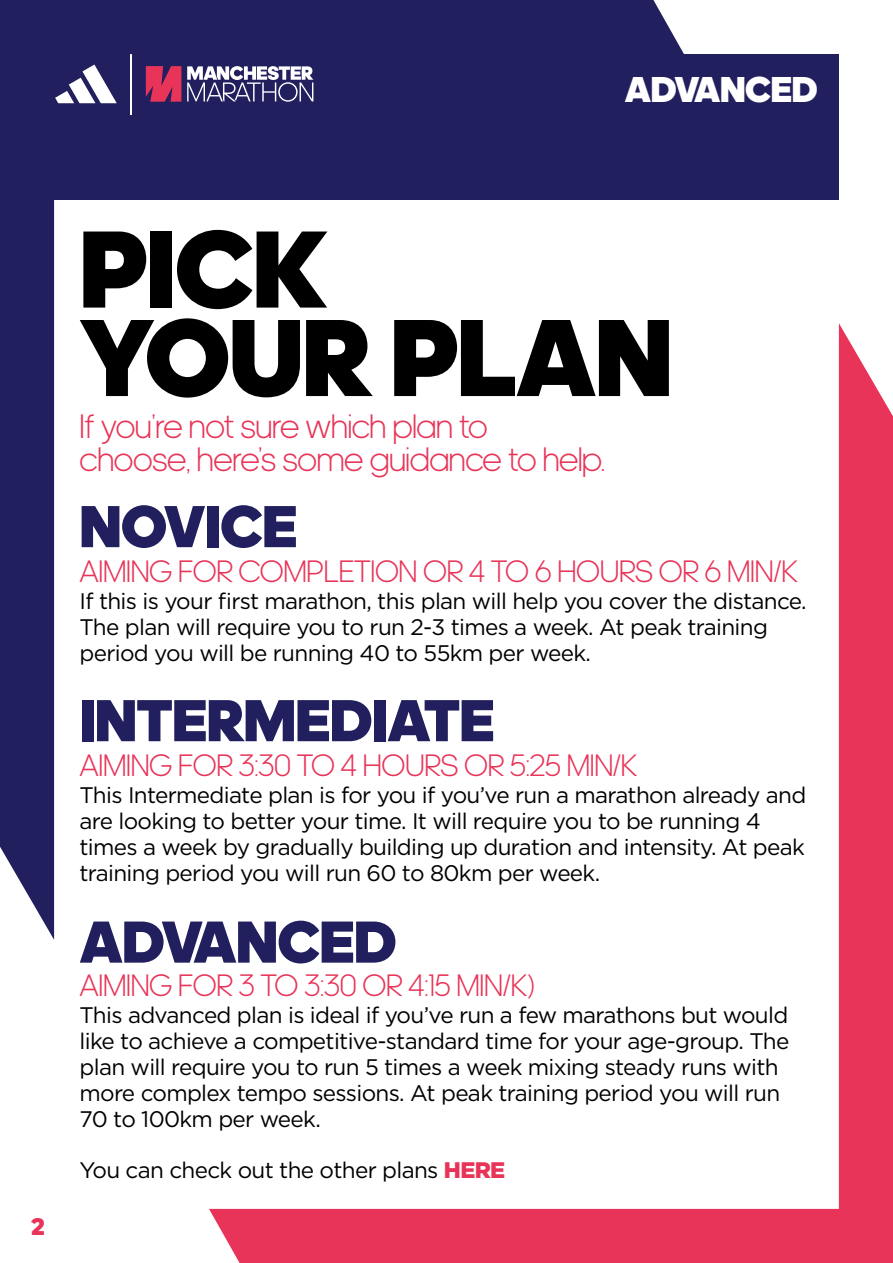
<style>
.page{position:relative;width:893px;height:1263px;background:#fff}
.page>*{position:absolute;margin:0;border:0;box-sizing:border-box;transform-origin:0 0}
.t1{font:900 111px/88.5px "adineue PRO";letter-spacing:-.01em;color:#000}
.t2{font:900 60px "adineue PRO";letter-spacing:-.01em;color:#211f5e}
.t3{font:900 36.45px "adineue PRO";letter-spacing:-.01em;color:#fff}
.t4{font:300 34.5px/33px "adineue PRO";letter-spacing:-.01em;color:#e83458}
.t5{font:300 31.5px "adineue PRO";letter-spacing:-.01em;color:#e83458}
.t6{font:900 24.45px "adineue PRO";color:#e83458}
.t7{font:22.5px/25.8px "Gotham";letter-spacing:-.03em;color:#000}
.s1{font-weight:900;color:#e83458}
</style>
<div class="page">
<div style="left:54px;top:54px;width:785px;height:146px;background:#211f5e"></div>
<svg style="left:55px;top:65px;width:62px;height:38px"></svg>
<hr style="left:131px;top:53px;width:1px;height:62px;background:#fff">
<svg style="left:146px;top:66px;width:35px;height:36px"></svg>
<svg style="left:187px;top:66px;width:126px;height:36px"></svg>
<div style="left:0;top:54px;width:54px;height:886px;background:#211f5e"></div>
<div style="left:0;top:0;width:684px;height:54px;background:#211f5e"></div>
<div style="left:209px;top:1209px;width:630px;height:54px;background:#e83458"></div>
<div style="left:839px;top:323px;width:54px;height:940px;background:#e83458"></div>
<h3 class="t3" style="left:625px;top:68px;width:194px">ADVANCED</h3>
<p class="t6" style="left:31px;top:1211px;width:15px">2</p>
<h1 class="t1" style="left:80px;top:224px;width:595px">PICK<br>YOUR PLAN</h1>
<h3 class="t4" style="left:80px;top:409px;width:527px">If you’re not sure which plan to choose, here’s some guidance to help.</h3>
<h2 class="t2" style="left:80px;top:490px;width:219px">NOVICE</h2>
<h3 class="t5" style="left:80px;top:553px;width:720px">AIMING FOR COMPLETION OR 4 TO 6 HOURS OR 6 MIN/K</h3>
<p class="t7" style="left:80px;top:588px;width:729px">If this is your first marathon, this plan will help you cover the distance.<br>The plan will require you to run 2-3 times a week. At peak training period you will be running 40 to 55km per week.</p>
<h2 class="t2" style="left:80px;top:684px;width:417px">INTERMEDIATE</h2>
<h3 class="t5" style="left:80px;top:747px;width:560px">AIMING FOR 3:30 TO 4 HOURS OR 5:25 MIN/K</h3>
<p class="t7" style="left:80px;top:782px;width:728px">This Intermediate plan is for you if you’ve run a marathon already and are looking to better your time. It will require you to be running 4 times a week by gradually building up duration and intensity. At peak training period you will run 60 to 80km per week.</p>
<h2 class="t2" style="left:80px;top:906px;width:319px">ADVANCED</h2>
<h3 class="t5" style="left:80px;top:967px;width:456px">AIMING FOR 3 TO 3:30 OR 4:15 MIN/K)</h3>
<p class="t7" style="left:80px;top:1002px;width:711px">This advanced plan is ideal if you’ve run a few marathons but would like to achieve a competitive-standard time for your age-group. The plan will require you to run 5 times a week mixing steady runs with more complex tempo sessions. At peak training period you will run 70 to 100km per week.</p>
<p class="t7" style="left:80px;top:1157px;width:427px">You can check out the other plans <span class="s1">HERE</span></p>
</div>
